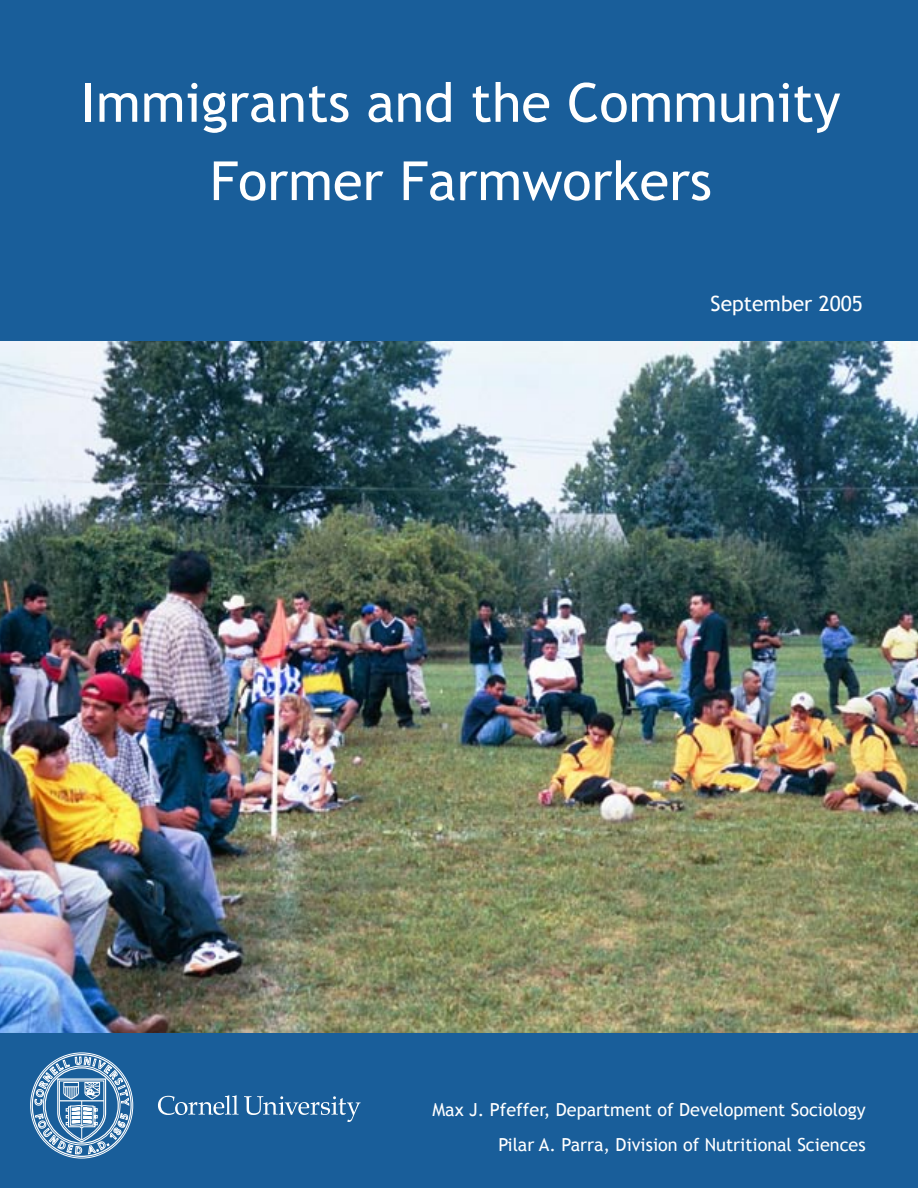
<style>
.page{position:relative;width:918px;height:1188px;background:#fff}
.page>*{position:absolute;margin:0;border:0;box-sizing:border-box;transform-origin:0 0}
.t1{font:54px "Trebuchet MS";color:#fff}
.t2{font:21px "Trebuchet MS";color:#fff}
.t3{font:18px "Trebuchet MS";color:#fff}
</style>
<div class="page">
<div style="left:0;top:0;width:918px;height:342px;background:#195e9a"></div>
<div style="left:0;top:1025px;width:918px;height:163px;background:#195e9a"></div>
<img style="left:0;top:342px;width:918px;height:691px">
<svg style="left:30px;top:1053px;width:103px;height:105px"></svg>
<svg style="left:158px;top:1095px;width:203px;height:27px"></svg>
<p class="t1" style="left:81px;top:71px;width:761px">Immigrants and the Community</p>
<p class="t1" style="left:210px;top:149px;width:504px">Former Farmworkers</p>
<p class="t2" style="left:711px;top:291px;width:154px">September 2005</p>
<p class="t3" style="left:432px;top:1099px;width:435px">Max J. Pfeffer, Department of Development Sociology</p>
<p class="t3" style="left:498px;top:1134px;width:369px">Pilar A. Parra, Division of Nutritional Sciences</p>
</div>
